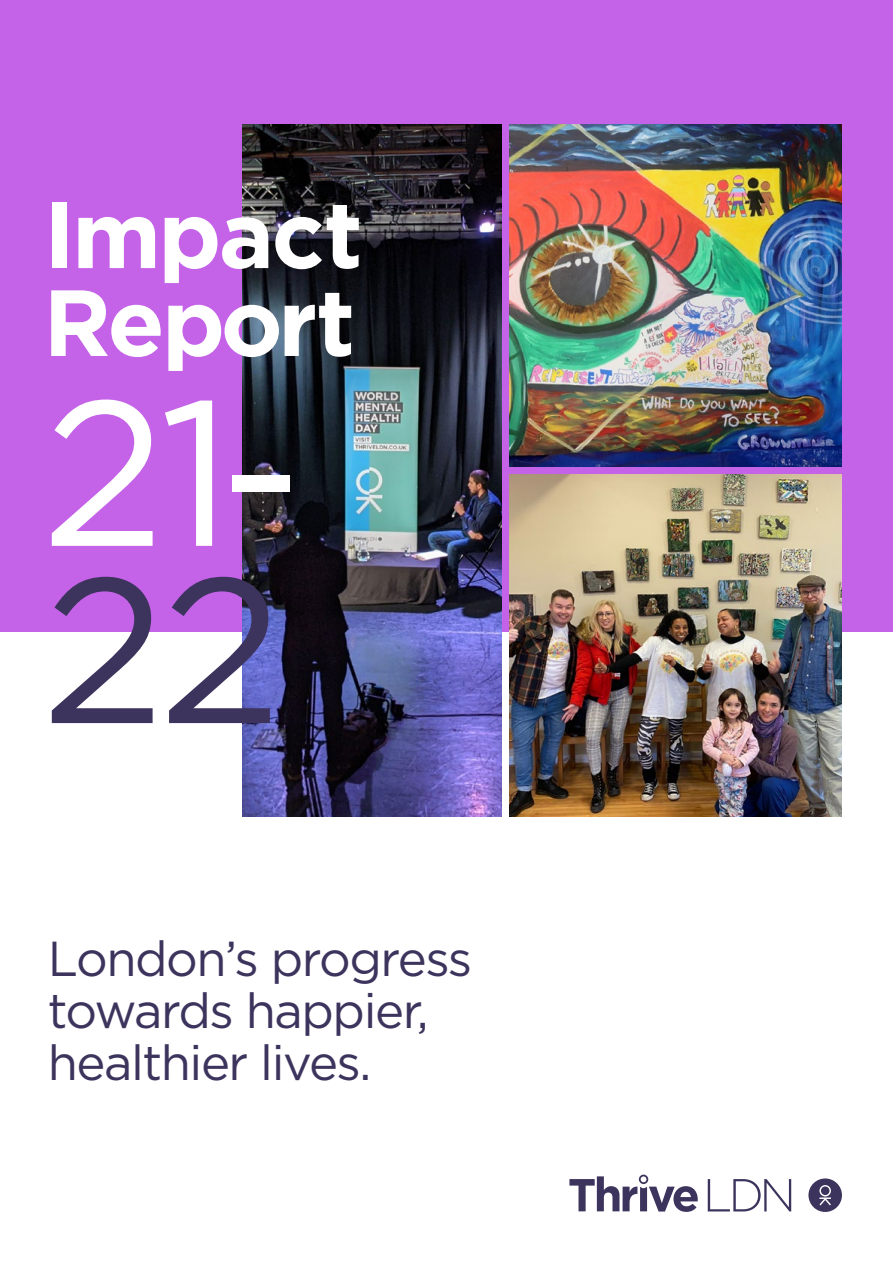
<style>
.page{position:relative;width:893px;height:1263px;background:#fff}
.page>*{position:absolute;margin:0;border:0;box-sizing:border-box;transform-origin:0 0}
.t1{font:206.1px "Gotham";color:#fff}
.t2{font:206.1px "Gotham";color:#3d345d}
.t3{font:700 93.75px/87.9px "Gotham";letter-spacing:-.03em;color:#fff}
.t4{font:49.05px/52.1px "Gotham";letter-spacing:-.03em;color:#3d345d}
</style>
<div class="page">
<div style="left:0;top:0;width:893px;height:631px;background:#c462e8"></div>
<img style="left:509px;top:124px;width:333px;height:342px">
<img style="left:242px;top:124px;width:259px;height:692px">
<img style="left:509px;top:475px;width:333px;height:341px">
<svg style="left:708px;top:1179px;width:83px;height:32px"></svg>
<svg style="left:569px;top:1174px;width:129px;height:38px"></svg>
<svg style="left:808px;top:1178px;width:34px;height:34px"></svg>
<h2 class="t3" style="left:43px;top:189px;width:321px">Impact<br>Report</h2>
<h1 class="t1" style="left:42px;top:359px;width:262px">21-</h1>
<h1 class="t2" style="left:42px;top:536px;width:242px">22</h1>
<p class="t4" style="left:48px;top:931px;width:426px">London’s progress towards happier, healthier lives.</p>
</div>
